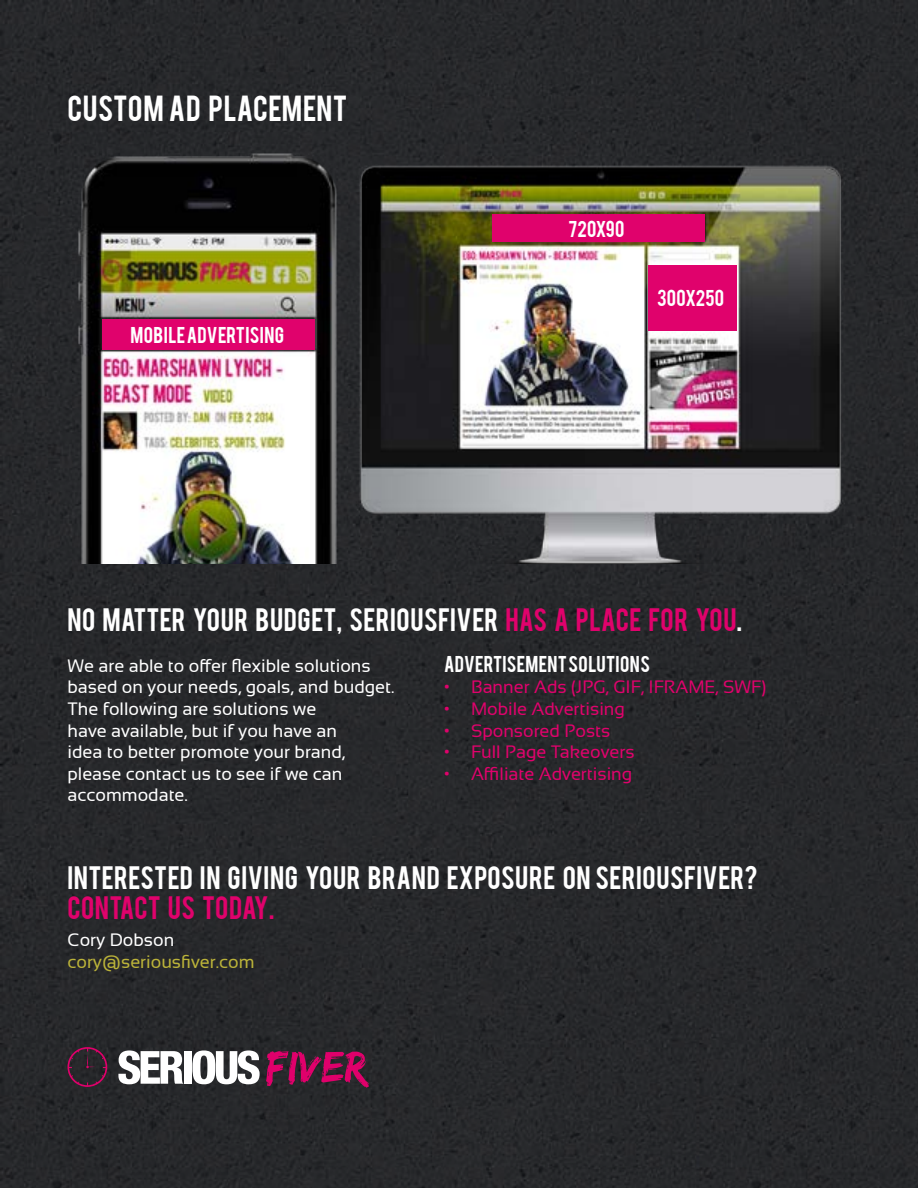
<style>
.page{position:relative;width:918px;height:1188px;background:#27282b}
.page>*{position:absolute;margin:0;border:0;box-sizing:border-box;transform-origin:0 0}
.t1{font:28.5px "Bebas";letter-spacing:.015em;color:#fff}
.t2{font:25.5px "Bebas";letter-spacing:.02em;color:#fff}
.t3{font:25.5px "Bebas";color:#e0026c}
.t4{font:18px/21.6px "Sansation";color:#fff}
.t5{font:18px "Sansation";color:#e0026c}
.t6{font:18px "Bebas";letter-spacing:.02em;color:#fff}
.t7{font:18px "Sansation";color:#bbb339}
.s1{color:#e0026c}
</style>
<div class="page">
<img style="left:261px;top:104px;width:657px;height:460px">
<div style="left:648px;top:266px;width:88px;height:66px;background:#e0026c"></div>
<div style="left:492px;top:214px;width:213px;height:28px;background:#e0026c"></div>
<img style="left:45px;top:117px;width:338px;height:447px">
<div style="left:102px;top:319px;width:213px;height:31px;background:#e0026c"></div>
<svg style="left:118px;top:1050px;width:65px;height:34px"></svg>
<svg style="left:192px;top:1050px;width:68px;height:34px"></svg>
<div style="left:184px;top:1051px;width:8px;height:9px;background:#fff"></div>
<div style="left:184px;top:1061px;width:8px;height:23px;background:#fff"></div>
<svg style="left:266px;top:1051px;width:103px;height:37px;background:#721744"></svg>
<svg style="left:68px;top:1047px;width:39px;height:40px;background:#412133"></svg>
<h1 class="t1" style="left:68px;top:87px;width:282px">CUSTOM AD PLACEMENT</h1>
<p class="t6" style="left:130px;top:322px;width:155px">MOBILE ADVERTISING</p>
<p class="t6" style="left:568px;top:216px;width:58px">720X90</p>
<p class="t6" style="left:657px;top:285px;width:69px">300X250</p>
<h2 class="t2" style="left:68px;top:601px;width:676px">NO MATTER YOUR BUDGET, SERIOUSFIVER <span class="s1">HAS A PLACE FOR YOU</span>.</h2>
<p class="t4" style="left:68px;top:655px;width:329px">We are able to offer flexible solutions based on your needs, goals, and budget.<br>The following are solutions we<br>have available, but if you have an<br>idea to better promote your brand, please contact us to see if we can accommodate.</p>
<p class="t6" style="left:444px;top:651px;width:207px">ADVERTISEMENT SOLUTIONS</p>
<p class="t5" style="left:444px;top:677px;width:324px">• Banner Ads (JPG, GIF, IFRAME, SWF)</p>
<p class="t5" style="left:444px;top:699px;width:183px">• Mobile Advertising</p>
<p class="t5" style="left:444px;top:720px;width:168px">• Sponsored Posts</p>
<p class="t5" style="left:444px;top:742px;width:192px">• Full Page Takeovers</p>
<p class="t5" style="left:444px;top:764px;width:190px">• Affiliate Advertising</p>
<h2 class="t2" style="left:68px;top:859px;width:692px">INTERESTED IN GIVING YOUR BRAND EXPOSURE ON SERIOUSFIVER?</h2>
<h2 class="t3" style="left:68px;top:889px;width:209px">CONTACT US TODAY.</h2>
<p class="t4" style="left:68px;top:929px;width:108px">Cory Dobson</p>
<p class="t7" style="left:68px;top:952px;width:189px">cory@seriousfiver.com</p>
</div>
